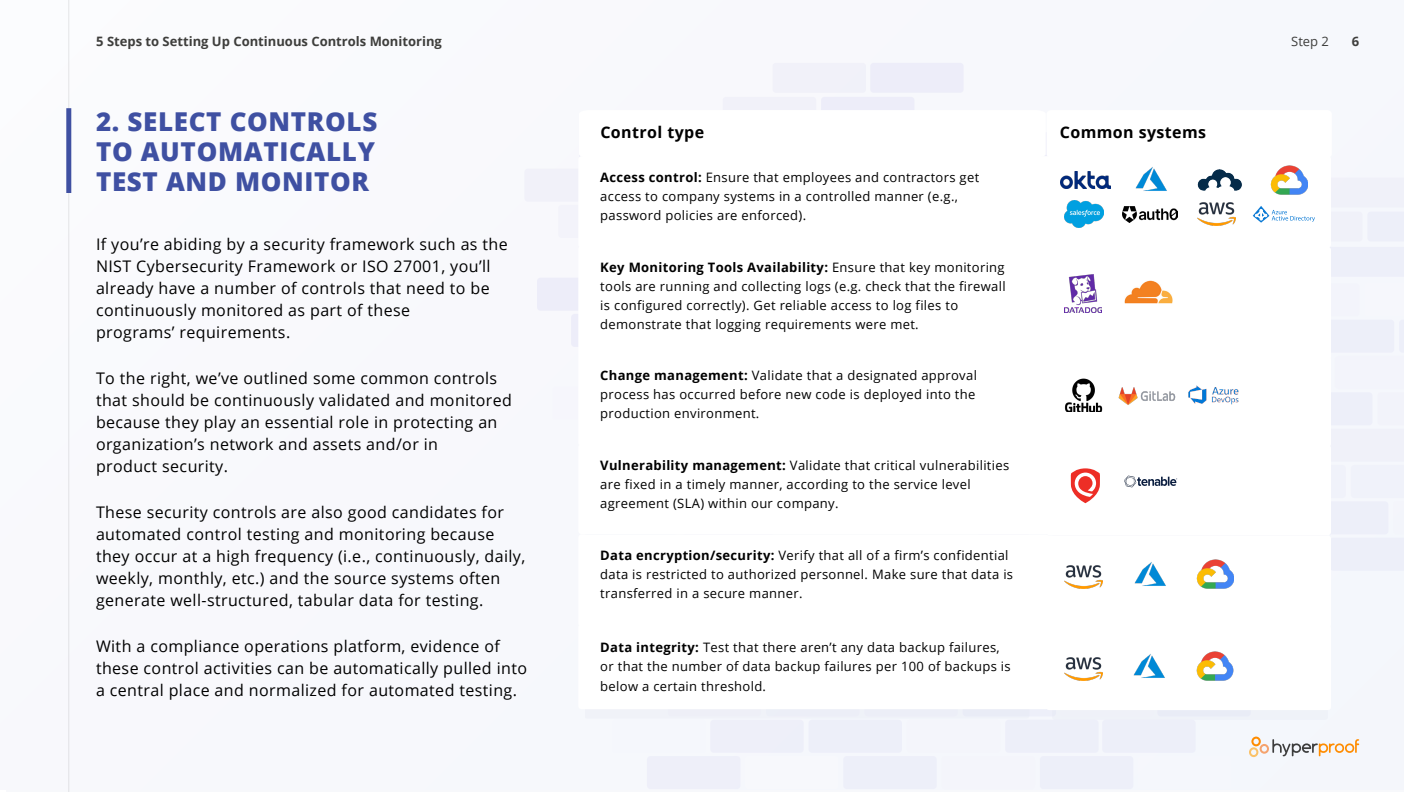
<style>
.page{position:relative;width:1404px;height:792px;background:#fff}
.page>*{position:absolute;margin:0;border:0;box-sizing:border-box;transform-origin:0 0}
.t1{font:800 26px/30px "Open Sans";letter-spacing:.025em;color:#3f50a2;text-align:justify}
.t2{font:16px/22px "Open Sans";letter-spacing:.025em;color:#000}
.t3{font:700 16px "Open Sans";letter-spacing:.025em;color:#000}
.t4{font:13px/19px "Open Sans";letter-spacing:.025em;color:#000}
.t5{font:700 13px "Open Sans";color:#3e3e3c}
.t6{font:13px "Open Sans";color:#3e3e3c}
.s1{font-weight:700}
</style>
<div class="page">
<div style="left:0;top:0;width:1404px;height:790px;background:#f8f8fc"></div>
<svg style="left:1331px;top:320px;width:73px;height:250px"></svg>
<div style="left:710px;top:720px;width:94px;height:33px;background:#eeeff9;border-radius:4px"></div>
<div style="left:809px;top:720px;width:93px;height:33px;background:#edeff9;border-radius:4px"></div>
<div style="left:907px;top:720px;width:93px;height:33px;background:#f2f2fa;border-radius:4px"></div>
<div style="left:1005px;top:720px;width:94px;height:33px;background:#edeff9;border-radius:4px"></div>
<div style="left:647px;top:756px;width:93px;height:33px;background:#eeeff9;border-radius:4px"></div>
<div style="left:745px;top:756px;width:93px;height:33px;background:#fcfcff;border-radius:4px"></div>
<div style="left:843px;top:756px;width:94px;height:33px;background:#edeff9;border-radius:4px"></div>
<div style="left:942px;top:756px;width:93px;height:33px;background:#f2f2fa;border-radius:4px"></div>
<div style="left:1040px;top:756px;width:93px;height:33px;background:#edeff9;border-radius:4px"></div>
<div style="left:1102px;top:720px;width:94px;height:33px;background:#edeff9;border-radius:4px"></div>
<svg style="left:1249px;top:737px;width:110px;height:20px"></svg>
<div style="left:558px;top:205px;width:94px;height:33px;background:#ededf7;border-radius:4px"></div>
<div style="left:571px;top:314px;width:94px;height:33px;background:#ededf9;border-radius:4px"></div>
<div style="left:537px;top:278px;width:93px;height:33px;background:#ededf9;border-radius:4px"></div>
<div style="left:524px;top:169px;width:94px;height:33px;background:#f1f1f9;border-radius:4px"></div>
<div style="left:723px;top:97px;width:93px;height:30px;background:#f1f1f9;border-radius:3px"></div>
<div style="left:821px;top:97px;width:93px;height:30px;background:#ededf9;border-radius:3px"></div>
<div style="left:773px;top:63px;width:93px;height:30px;background:#f1f1f9;border-radius:3px"></div>
<div style="left:870px;top:63px;width:94px;height:30px;background:#ededf9;border-radius:3px"></div>
<hr style="left:68px;top:0;width:1px;height:792px;background:#000">
<div style="left:66px;top:108px;width:5px;height:85px;background:#3f50a2"></div>
<div style="left:723px;top:110px;width:191px;height:17px;background:#fff"></div>
<div style="left:578px;top:156px;width:476px;height:92px;background:#fff;border-radius:3px"></div>
<div style="left:578px;top:246px;width:471px;height:113px;background:#fff;border-radius:3px"></div>
<div style="left:578px;top:355px;width:471px;height:91px;background:#fff;border-radius:3px"></div>
<div style="left:578px;top:444px;width:471px;height:90px;background:#fff;border-radius:3px"></div>
<div style="left:578px;top:534px;width:471px;height:93px;background:#fff;border-radius:3px"></div>
<div style="left:585px;top:633px;width:474px;height:85px;background:#eeeff7"></div>
<div style="left:578px;top:624px;width:471px;height:85px;background:#fff;border-radius:3px"></div>
<div style="left:1046px;top:156px;width:285px;height:92px;background:#fff;border-radius:3px"></div>
<div style="left:1046px;top:247px;width:285px;height:113px;background:#fff;border-radius:3px"></div>
<div style="left:1046px;top:356px;width:285px;height:91px;background:#fff;border-radius:3px"></div>
<div style="left:1046px;top:445px;width:285px;height:90px;background:#fff;border-radius:3px"></div>
<div style="left:1046px;top:535px;width:285px;height:93px;background:#fff;border-radius:3px"></div>
<div style="left:1053px;top:634px;width:275px;height:85px;background:#eff1f8"></div>
<div style="left:1046px;top:625px;width:285px;height:85px;background:#fff;border-radius:3px"></div>
<img style="left:1060px;top:172px;width:50px;height:17px">
<img style="left:1065px;top:201px;width:39px;height:27px">
<img style="left:1197px;top:203px;width:38px;height:23px">
<img style="left:1135px;top:167px;width:32px;height:24px">
<img style="left:1197px;top:169px;width:45px;height:22px">
<img style="left:1122px;top:206px;width:55px;height:16px">
<img style="left:1273px;top:165px;width:33px;height:13px">
<svg style="left:1253px;top:178px;width:151px;height:98px"></svg>
<img style="left:1065px;top:275px;width:37px;height:37px">
<img style="left:1125px;top:281px;width:48px;height:22px">
<img style="left:1118px;top:387px;width:58px;height:18px">
<img style="left:1064px;top:379px;width:39px;height:33px">
<img style="left:1188px;top:385px;width:51px;height:20px">
<svg style="left:1071px;top:468px;width:29px;height:35px"></svg>
<svg style="left:1124px;top:476px;width:53px;height:11px"></svg>
<img style="left:1065px;top:566px;width:38px;height:23px">
<img style="left:1134px;top:562px;width:32px;height:24px">
<img style="left:1196px;top:559px;width:38px;height:30px">
<img style="left:1064px;top:658px;width:38px;height:22px">
<img style="left:1133px;top:654px;width:32px;height:24px">
<img style="left:1196px;top:651px;width:38px;height:30px">
<p class="t5" style="left:96px;top:32px;width:347px">5 Steps to Setting Up Continuous Controls Monitoring</p>
<p class="t6" style="left:1291px;top:32px;width:39px">Step 2</p>
<p class="t5" style="left:1352px;top:32px;width:9px">6</p>
<h1 class="t1" style="left:96px;top:105px;width:283px">2. SELECT CONTROLS TO AUTOMATICALLY TEST AND MONITOR</h1>
<p class="t2" style="left:96px;top:233px;width:413px">If you’re abiding by a security framework such as the NIST Cybersecurity Framework or ISO 27001, you’ll already have a number of controls that need to be continuously monitored as part of these<br>programs’ requirements.</p>
<p class="t2" style="left:96px;top:367px;width:417px">To the right, we’ve outlined some common controls that should be continuously validated and monitored because they play an essential role in protecting an organization’s network and assets and/or in<br>product security.</p>
<p class="t2" style="left:96px;top:501px;width:431px">These security controls are also good candidates for automated control testing and monitoring because they occur at a high frequency (i.e., continuously, daily, weekly, monthly, etc.) and the source systems often generate well-structured, tabular data for testing.</p>
<p class="t2" style="left:96px;top:635px;width:433px">With a compliance operations platform, evidence of these control activities can be automatically pulled into a central place and normalized for automated testing.</p>
<p class="t3" style="left:600px;top:121px;width:105px">Control type</p>
<p class="t3" style="left:1060px;top:121px;width:148px">Common systems</p>
<p class="t4" style="left:600px;top:167px;width:381px"><span class="s1">Access control:</span> Ensure that employees and contractors get access to company systems in a controlled manner (e.g., password policies are enforced).</p>
<p class="t4" style="left:600px;top:257px;width:407px"><span class="s1">Key Monitoring Tools Availability:</span> Ensure that key monitoring tools are running and collecting logs (e.g. check that the firewall is configured correctly). Get reliable access to log files to demonstrate that logging requirements were met.</p>
<p class="t4" style="left:600px;top:365px;width:378px;text-align:justify"><span class="s1">Change management:</span> Validate that a designated approval process has occurred before new code is deployed into the production environment.</p>
<p class="t4" style="left:600px;top:455px;width:411px"><span class="s1">Vulnerability management:</span> Validate that critical vulnerabilities are fixed in a timely manner, according to the service level agreement (SLA) within our company.</p>
<p class="t4" style="left:600px;top:545px;width:414px"><span class="s1">Data encryption/security:</span> Verify that all of a firm’s confidential data is restricted to authorized personnel. Make sure that data is transferred in a secure manner.</p>
<p class="t4" style="left:600px;top:638px;width:412px"><span class="s1">Data integrity:</span> Test that there aren’t any data backup failures, or that the number of data backup failures per 100 of backups is below a certain threshold.</p>
</div>
